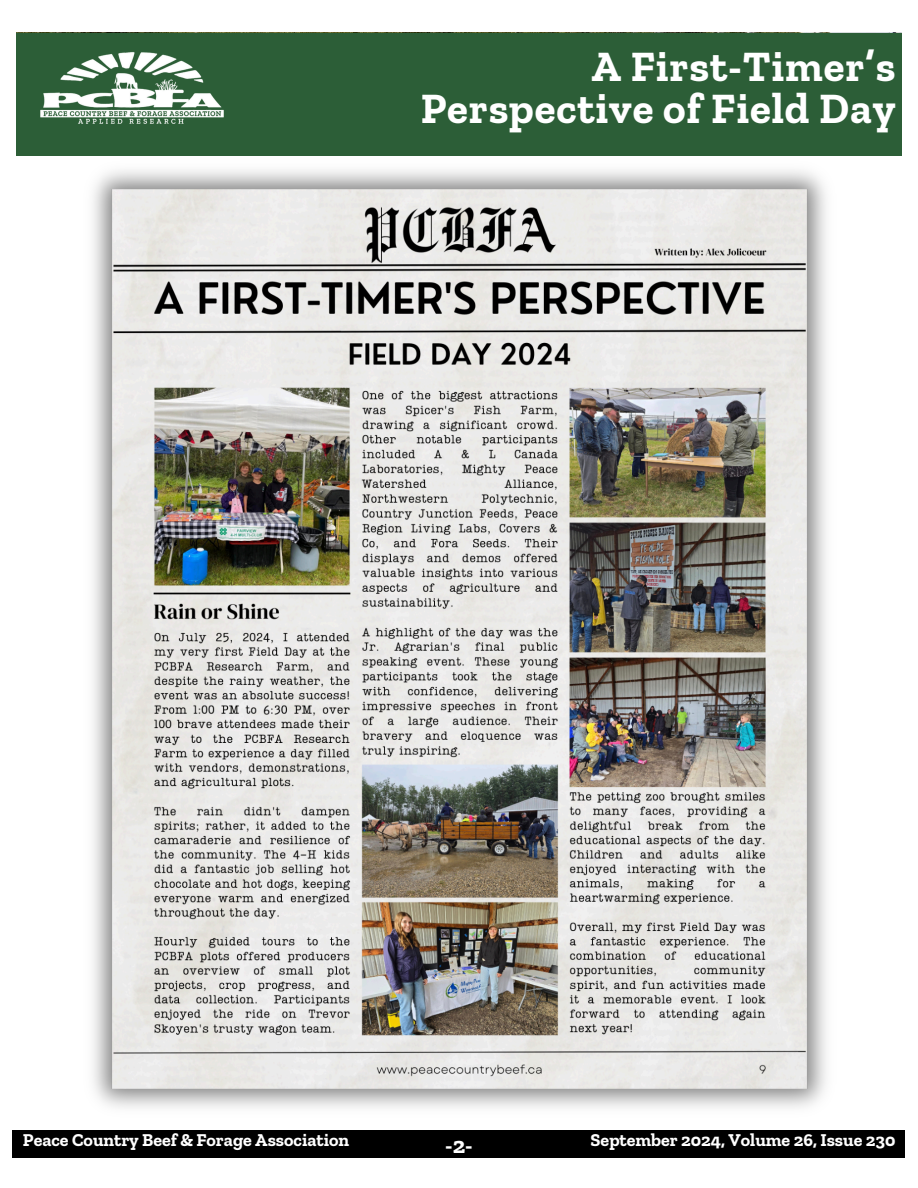
<style>
.page{position:relative;width:918px;height:1188px;background:#fff}
.page>*{position:absolute;margin:0;border:0;box-sizing:border-box;transform-origin:0 0}
.t1{font:700 43.05px "Zilla Slab";letter-spacing:.02em;color:#fff}
.t2{font:700 23.4px "Zilla Slab";color:#fff}
.t3{font:700 18px "Zilla Slab";color:#fff}
</style>
<div class="page">
<div style="left:16px;top:33px;width:886px;height:122px;background:#2c5e37"></div>
<img style="left:40px;top:52px;width:184px;height:72px">
<div style="left:12px;top:1130px;width:893px;height:28px;background:#000"></div>
<img style="left:77px;top:155px;width:764px;height:953px">
<h1 class="t1" style="left:591px;top:41px;width:306px">A First-Timer’s</h1>
<p class="t1" style="left:421px;top:82px;width:476px">Perspective of Field Day</p>
<p class="t3" style="left:23px;top:1129px;width:328px">Peace Country Beef &amp; Forage Association</p>
<h2 class="t3" style="left:591px;top:1129px;width:306px">September 2024, Volume 26, Issue 230</h2>
<p class="t2" style="left:445px;top:1131px;width:29px">-2-</p>
</div>
